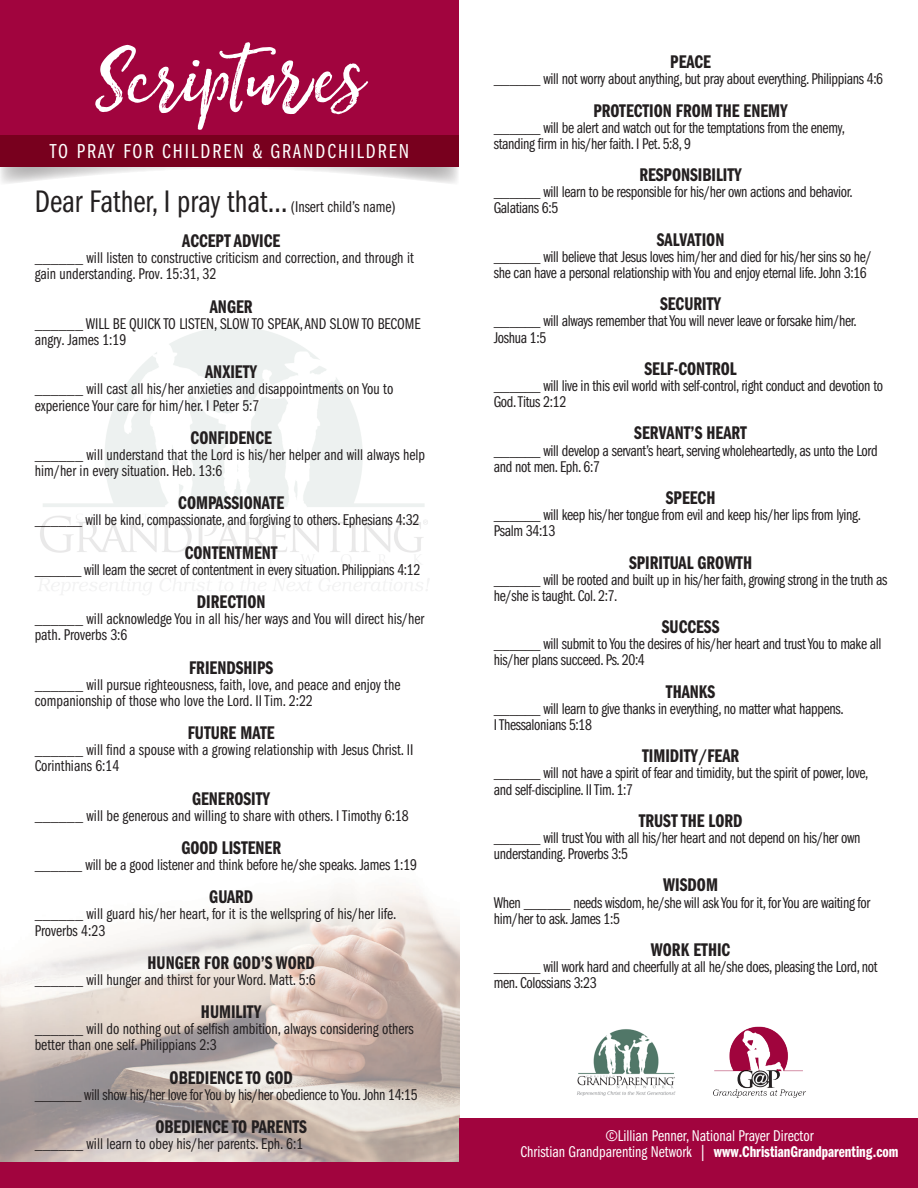
<style>
.page{position:relative;width:918px;height:1188px;background:#fff}
.page>*{position:absolute;margin:0;border:0;box-sizing:border-box;transform-origin:0 0}
.t1{font:104.4px "Jane Austin Alt";color:#fff}
.t2{font:32.25px "Franklin Gothic Book Cmpr";color:#231f20}
.t3{font:20.85px "Franklin Gothic Book Cmpr";letter-spacing:.1em;color:#fff}
.t4{font:19.05px "Franklin Gothic Demi Cmpr";color:#231f20}
.t5{font:16.2px/16.2px "Franklin Gothic Book Cmpr";letter-spacing:-.02em;color:#231f20}
.t6{font:16.2px/16.2px "Franklin Gothic Book Cmpr";color:#231f20}
.t7{font:16.2px "Franklin Gothic Book Cmpr";color:#fff}
.s1{font-family:"Jane Austin"}
.s2{font-size:16.2px}
.s3{font-family:"Franklin Gothic Demi Cmpr"}
</style>
<div class="page">
<img style="left:0;top:889px;width:460px;height:273px">
<img style="left:39px;top:327px;width:390px;height:268px">
<svg style="left:0;top:167px;width:458px;height:16px"></svg>
<div style="left:0;top:0;width:459px;height:154px;background:#a1043e"></div>
<div style="left:0;top:1162px;width:459px;height:26px;background:#a1043e"></div>
<div style="left:0;top:135px;width:459px;height:32px;background:#78001e"></div>
<div style="left:459px;top:1119px;width:459px;height:69px;background:#a1043e"></div>
<img style="left:577px;top:1029px;width:99px;height:67px">
<img style="left:713px;top:1026px;width:93px;height:72px">
<p class="t1" style="left:95px;top:22px;width:270px">Scriptu<span class="s1">r</span>es</p>
<p class="t3" style="left:50px;top:140px;width:361px">TO PRAY FOR CHILDREN &amp; GRANDCHILDREN</p>
<p class="t2" style="left:35px;top:184px;width:362px">Dear Father, I pray that… <span class="s2">(Insert child’s name)</span></p>
<p class="t4" style="left:182px;top:230px;width:99px">ACCEPT ADVICE</p>
<p class="t6" style="left:35px;top:250px;width:381px">______ will listen to constructive criticism and correction, and through it gain understanding. Prov. 15:31, 32</p>
<p class="t4" style="left:210px;top:296px;width:44px">ANGER</p>
<p class="t6" style="left:35px;top:316px;width:387px">______ WILL BE QUICK TO LISTEN, SLOW TO SPEAK, AND SLOW TO BECOME angry. James 1:19</p>
<p class="t4" style="left:205px;top:361px;width:54px">ANXIETY</p>
<p class="t6" style="left:35px;top:381px;width:360px">______ will cast all his/her anxieties and disappointments on You to experience Your care for him/her. I Peter 5:7</p>
<p class="t4" style="left:191px;top:427px;width:83px">CONFIDENCE</p>
<p class="t6" style="left:35px;top:447px;width:392px">______ will understand that the Lord is his/her helper and will always help him/her in every situation. Heb. 13:6</p>
<p class="t4" style="left:178px;top:492px;width:107px">COMPASSIONATE</p>
<p class="t5" style="left:35px;top:512px;width:386px">______ will be kind, compassionate, and forgiving to others. Ephesians 4:32</p>
<p class="t4" style="left:185px;top:542px;width:94px">CONTENTMENT</p>
<p class="t5" style="left:35px;top:562px;width:387px">______ will learn the secret of contentment in every situation. Philippians 4:12</p>
<p class="t4" style="left:197px;top:591px;width:70px">DIRECTION</p>
<p class="t6" style="left:35px;top:611px;width:391px">______ will acknowledge You in all his/her ways and You will direct his/her path. Proverbs 3:6</p>
<p class="t4" style="left:189px;top:657px;width:86px">FRIENDSHIPS</p>
<p class="t6" style="left:35px;top:676px;width:367px">______ will pursue righteousness, faith, love, and peace and enjoy the companionship of those who love the Lord. II Tim. 2:22</p>
<p class="t4" style="left:188px;top:722px;width:88px">FUTURE MATE</p>
<p class="t6" style="left:35px;top:742px;width:380px">______ will find a spouse with a growing relationship with Jesus Christ. II<br>Corinthians 6:14</p>
<p class="t4" style="left:192px;top:788px;width:80px">GENEROSITY</p>
<p class="t6" style="left:35px;top:808px;width:376px">______ will be generous and willing to share with others. I Timothy 6:18</p>
<p class="t4" style="left:181px;top:837px;width:101px">GOOD LISTENER</p>
<p class="t5" style="left:35px;top:857px;width:384px">______ will be a good listener and think before he/she speaks. James 1:19</p>
<p class="t4" style="left:209px;top:887px;width:45px">GUARD</p>
<p class="t6" style="left:35px;top:906px;width:363px">______ will guard his/her heart, for it is the wellspring of his/her life.<br>Proverbs 4:23</p>
<p class="t4" style="left:148px;top:952px;width:169px">HUNGER FOR GOD’S WORD</p>
<p class="t6" style="left:35px;top:972px;width:283px">______ will hunger and thirst for your Word. Matt. 5:6</p>
<p class="t4" style="left:201px;top:1001px;width:62px">HUMILITY</p>
<p class="t6" style="left:35px;top:1021px;width:380px">______ will do nothing out of selfish ambition, always considering others better than one self. Philippians 2:3</p>
<p class="t4" style="left:170px;top:1067px;width:125px">OBEDIENCE TO GOD</p>
<p class="t5" style="left:35px;top:1087px;width:385px">______ will show his/her love for You by his/her obedience to You. John 14:15</p>
<p class="t4" style="left:156px;top:1116px;width:153px">OBEDIENCE TO PARENTS</p>
<p class="t6" style="left:35px;top:1136px;width:270px">______ will learn to obey his/her parents. Eph. 6:1</p>
<p class="t4" style="left:670px;top:51px;width:42px">PEACE</p>
<p class="t5" style="left:494px;top:71px;width:391px">______ will not worry about anything, but pray about everything. Philippians 4:6</p>
<p class="t4" style="left:593px;top:100px;width:196px">PROTECTION FROM THE ENEMY</p>
<p class="t5" style="left:494px;top:120px;width:353px">______ will be alert and watch out for the temptations from the enemy, standing firm in his/her faith. I Pet. 5:8, 9</p>
<p class="t4" style="left:639px;top:164px;width:104px">RESPONSIBILITY</p>
<p class="t5" style="left:494px;top:184px;width:361px">______ will learn to be responsible for his/her own actions and behavior.<br>Galatians 6:5</p>
<p class="t4" style="left:657px;top:229px;width:69px">SALVATION</p>
<p class="t5" style="left:494px;top:249px;width:380px">______ will believe that Jesus loves him/her and died for his/her sins so he/ she can have a personal relationship with You and enjoy eternal life. John 3:16</p>
<p class="t4" style="left:660px;top:294px;width:63px">SECURITY</p>
<p class="t5" style="left:494px;top:313px;width:365px">______ will always remember that You will never leave or forsake him/her.<br>Joshua 1:5</p>
<p class="t4" style="left:645px;top:358px;width:94px">SELF-CONTROL</p>
<p class="t5" style="left:494px;top:378px;width:391px">______ will live in this evil world with self-control, right conduct and devotion to<br>God. Titus 2:12</p>
<p class="t4" style="left:634px;top:423px;width:114px">SERVANT’S HEART</p>
<p class="t5" style="left:494px;top:442px;width:385px">______ will develop a servant’s heart, serving wholeheartedly, as unto the Lord and not men. Eph. 6:7</p>
<p class="t4" style="left:666px;top:487px;width:51px">SPEECH</p>
<p class="t5" style="left:494px;top:507px;width:369px">______ will keep his/her tongue from evil and keep his/her lips from lying.<br>Psalm 34:13</p>
<p class="t4" style="left:629px;top:552px;width:125px">SPIRITUAL GROWTH</p>
<p class="t5" style="left:494px;top:572px;width:395px">______ will be rooted and built up in his/her faith, growing strong in the truth as he/she is taught. Col. 2:7.</p>
<p class="t4" style="left:662px;top:616px;width:59px">SUCCESS</p>
<p class="t5" style="left:494px;top:636px;width:389px">______ will submit to You the desires of his/her heart and trust You to make all his/her plans succeed. Ps. 20:4</p>
<p class="t4" style="left:666px;top:681px;width:51px">THANKS</p>
<p class="t5" style="left:494px;top:701px;width:351px">______ will learn to give thanks in everything, no matter what happens.</p>
<p class="t5" style="left:494px;top:717px;width:100px">I Thessalonians 5:18</p>
<p class="t4" style="left:642px;top:746px;width:99px">TIMIDITY/FEAR</p>
<p class="t5" style="left:494px;top:765px;width:376px">______ will not have a spirit of fear and timidity, but the spirit of power, love, and self-discipline. II Tim. 1:7</p>
<p class="t4" style="left:639px;top:810px;width:105px">TRUST THE LORD</p>
<p class="t5" style="left:494px;top:830px;width:368px">______ will trust You with all his/her heart and not depend on his/her own understanding. Proverbs 3:5</p>
<p class="t4" style="left:663px;top:875px;width:56px">WISDOM</p>
<p class="t5" style="left:494px;top:894px;width:378px">When ______ needs wisdom, he/she will ask You for it, for You are waiting for him/her to ask. James 1:5</p>
<p class="t4" style="left:651px;top:939px;width:81px">WORK ETHIC</p>
<p class="t5" style="left:494px;top:959px;width:385px">______ will work hard and cheerfully at all he/she does, pleasing the Lord, not men. Colossians 3:23</p>
<p class="t7" style="left:605px;top:1127px;width:210px">©Lillian Penner, National Prayer Director</p>
<p class="t7" style="left:521px;top:1143px;width:379px">Christian Grandparenting Network | <span class="s3">www.ChristianGrandparenting.com</span></p>
</div>
